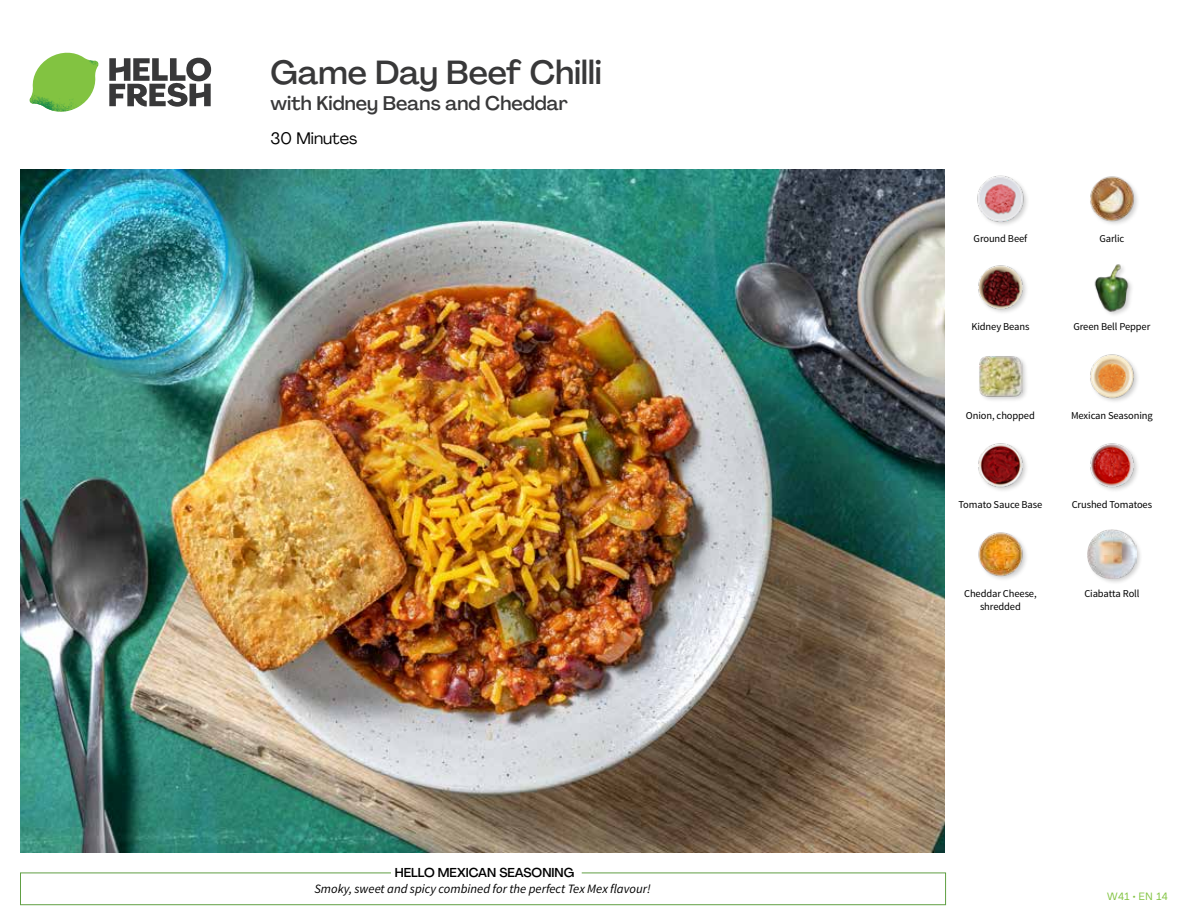
<style>
.page{position:relative;width:1188px;height:918px;background:#fff}
.page>*{position:absolute;margin:0;border:0;box-sizing:border-box;transform-origin:0 0}
.t1{font:500 33px "Agrandir";color:#383839}
.t2{font:500 19.5px "Agrandir";color:#383839}
.t3{font:16.5px "Agrandir";color:#000}
.t4{font:italic 12.75px "Source Sans Pro";color:#000}
.t5{font:500 12.75px "Agrandir";color:#000}
.t6{font:10.5px "Source Sans Pro";letter-spacing:-.01em;color:#000}
.t7{font:10.5px "Agrandir";letter-spacing:.05em;color:#82c341}
</style>
<div class="page">
<svg style="left:109px;top:57px;width:102px;height:50px"></svg>
<svg style="left:34px;top:53px;width:62px;height:40px"></svg>
<img style="left:67px;top:53px;width:32px;height:26px">
<img style="left:33px;top:75px;width:59px;height:11px">
<img style="left:29px;top:79px;width:61px;height:33px">
<img style="left:65px;top:86px;width:27px;height:25px">
<div style="left:20px;top:873px;width:926px;height:32px;border:1px solid #609f43"></div>
<div style="left:391px;top:865px;width:191px;height:15px;background:#fff"></div>
<img style="left:21px;top:170px;width:924px;height:682px">
<div style="left:1086px;top:528px;width:57px;height:58px;background:#000;opacity:.2"></div>
<img style="left:1088px;top:529px;width:48px;height:49px">
<img style="left:978px;top:532px;width:48px;height:47px">
<img style="left:1090px;top:443px;width:48px;height:48px">
<img style="left:978px;top:443px;width:49px;height:48px">
<img style="left:1090px;top:354px;width:48px;height:48px">
<div style="left:978px;top:354px;width:51px;height:49px;background:#000;opacity:.2"></div>
<img style="left:978px;top:354px;width:44px;height:44px">
<img style="left:1094px;top:264px;width:38px;height:51px">
<img style="left:978px;top:265px;width:49px;height:48px">
<img style="left:1090px;top:176px;width:48px;height:48px">
<img style="left:977px;top:175px;width:50px;height:50px">
<h1 class="t1" style="left:271px;top:52px;width:333px">Game Day Beef Chilli</h1>
<h2 class="t2" style="left:271px;top:91px;width:299px">with Kidney Beans and Cheddar</h2>
<h3 class="t3" style="left:271px;top:128px;width:88px">30 Minutes</h3>
<p class="t5" style="left:395px;top:864px;width:181px">HELLO MEXICAN SEASONING</p>
<p class="t4" style="left:314px;top:881px;width:338px">Smoky, sweet and spicy combined for the perfect Tex Mex flavour!</p>
<p class="t6" style="left:974px;top:232px;width:55px">Ground Beef</p>
<p class="t6" style="left:1099px;top:232px;width:27px">Garlic</p>
<p class="t6" style="left:971px;top:320px;width:60px">Kidney Beans</p>
<p class="t6" style="left:1073px;top:320px;width:78px">Green Bell Pepper</p>
<p class="t6" style="left:966px;top:409px;width:70px">Onion, chopped</p>
<p class="t6" style="left:1071px;top:409px;width:83px">Mexican Seasoning</p>
<p class="t6" style="left:958px;top:498px;width:85px">Tomato Sauce Base</p>
<p class="t6" style="left:1072px;top:498px;width:82px">Crushed Tomatoes</p>
<p class="t6" style="left:964px;top:587px;width:74px">Cheddar Cheese,</p>
<p class="t6" style="left:1084px;top:587px;width:57px">Ciabatta Roll</p>
<p class="t6" style="left:980px;top:600px;width:42px">shredded</p>
<p class="t7" style="left:1107px;top:890px;width:62px">W41 • EN 14</p>
</div>
